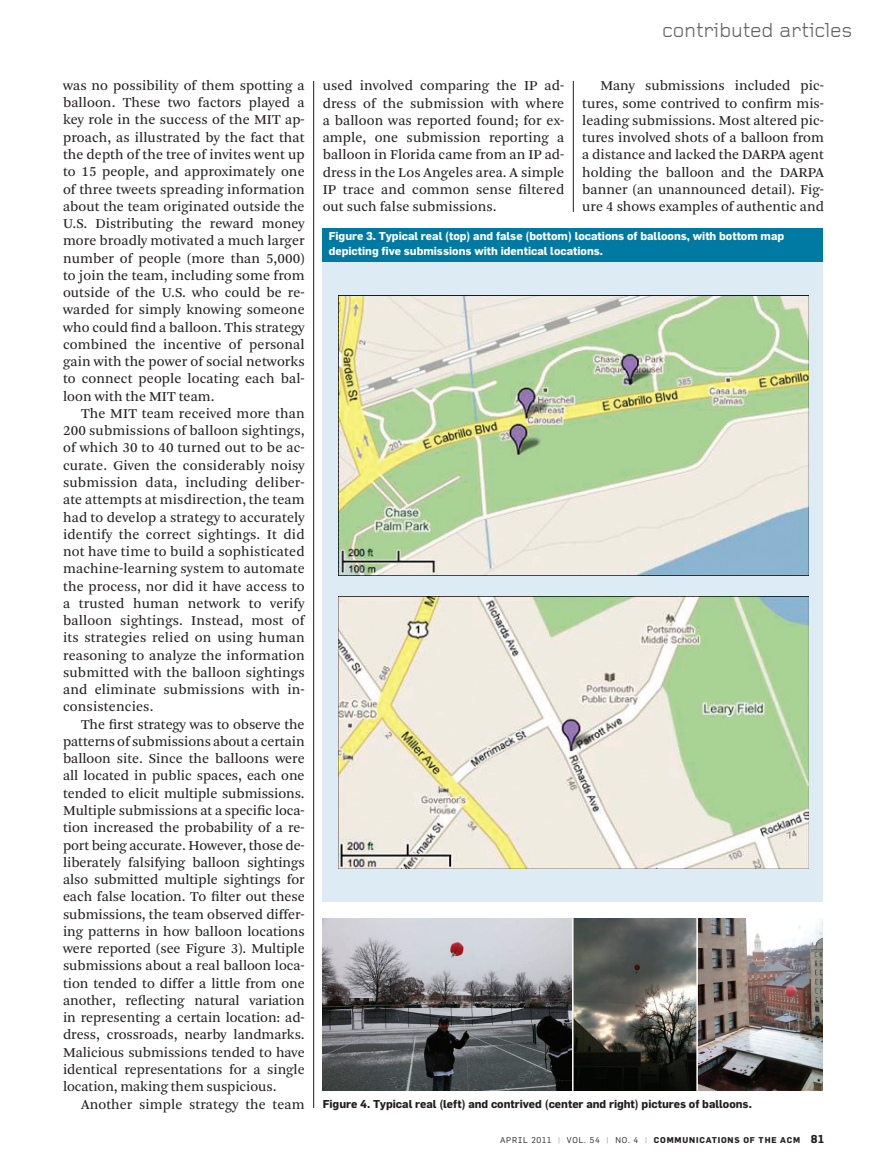
<style>
.page{position:relative;width:878px;height:1175px;background:#fff}
.page>*{position:absolute;margin:0;border:0;box-sizing:border-box;transform-origin:0 0}
.t1{font:21px "Foundry Gridnik";letter-spacing:-.015em;color:#636366}
.t2{font:14.25px/17.2px "Arnhem Blond";letter-spacing:.005em;color:#231f20;text-align:justify}
.t3{font:700 11.25px/14.2px "Flama";color:#fff}
.t4{font:700 11.25px "Flama";color:#231f20}
.t5{font:700 8.25px "Flama";letter-spacing:.1em;color:#231f20}
.t6{font:8.25px "Flama";color:#231f20}
.s1{font-weight:400}
.s2{font-weight:400;color:#939598}
.s3{font-size:11.25px}
</style>
<div class="page">
<hr style="left:313px;top:81px;width:1px;height:1027px;background:#231f20">
<hr style="left:573px;top:81px;width:1px;height:131px;background:#231f20">
<div style="left:322px;top:228px;width:501px;height:673px;background:#ddecf4"></div>
<div style="left:322px;top:228px;width:501px;height:33px;background:#0079a3"></div>
<img style="left:338px;top:296px;width:470px;height:280px">
<img style="left:338px;top:596px;width:470px;height:272px">
<img style="left:322px;top:918px;width:500px;height:172px">
<hr style="left:572px;top:918px;width:1px;height:172px;background:#fff">
<hr style="left:696px;top:917px;width:2px;height:173px;background:#fff">
<p class="t2" style="left:63px;top:77px;width:243px">was no possibility of them spotting a balloon. These two factors played a key role in the success of the MIT ap&shy;proach, as illustrated by the fact that the depth of the tree of invites went up to 15 people, and approximately one of three tweets spreading information about the team originated outside the U.S. Distributing the reward money more broadly motivated a much larger number of people (more than 5,000) to join the team, including some from outside of the U.S. who could be re&shy;warded for simply knowing someone who could find a balloon. This strategy combined the incentive of personal gain with the power of social networks to connect people locating each bal&shy;loon with the MIT team.</p>
<p class="t2" style="left:63px;top:405px;width:243px;text-indent:18px">The MIT team received more than 200 submissions of balloon sightings, of which 30 to 40 turned out to be ac&shy;curate. Given the considerably noisy submission data, including deliber&shy;ate attempts at misdirection, the team had to develop a strategy to accurately identify the correct sightings. It did not have time to build a sophisticated machine-learning system to automate the process, nor did it have access to a trusted human network to verify balloon sightings. Instead, most of its strategies relied on using human reasoning to analyze the information submitted with the balloon sightings and eliminate submissions with in&shy;consistencies.</p>
<p class="t2" style="left:63px;top:715px;width:243px;text-indent:18px">The first strategy was to observe the patterns of submissions about a certain balloon site. Since the balloons were all located in public spaces, each one tended to elicit multiple submissions.<br>Multiple submissions at a specific loca&shy;tion increased the probability of a re&shy;port being accurate. However, those de&shy;liberately falsifying balloon sightings also submitted multiple sightings for each false location. To filter out these submissions, the team observed differ&shy;ing patterns in how balloon locations were reported (see Figure 3). Multiple submissions about a real balloon loca&shy;tion tended to differ a little from one another, reflecting natural variation in representing a certain location: ad&shy;dress, crossroads, nearby landmarks.<br>Malicious submissions tended to have identical representations for a single location, making them suspicious.</p>
<p class="t2" style="left:81px;top:1095px;width:225px">Another simple strategy the team</p>
<h1 class="t1" style="left:662px;top:19px;width:192px">contributed articles</h1>
<p class="t2" style="left:322px;top:77px;width:243px">used involved comparing the IP ad&shy;dress of the submission with where a balloon was reported found; for ex&shy;ample, one submission reporting a balloon in Florida came from an IP ad&shy;dress in the Los Angeles area. A simple IP trace and common sense filtered out such false submissions.</p>
<p class="t2" style="left:582px;top:77px;width:243px;text-indent:18px">Many submissions included pic&shy;tures, some contrived to confirm mis&shy;leading submissions. Most altered pic&shy;tures involved shots of a balloon from a distance and lacked the DARPA agent holding the balloon and the DARPA banner (an unannounced detail). Fig&shy;ure 4 shows examples of authentic and</p>
<p class="t3" style="left:328px;top:229px;width:457px">Figure 3. Typical real (top) and false (bottom) locations of balloons, with bottom map depicting five submissions with identical locations.</p>
<p class="t4" style="left:322px;top:1097px;width:430px">Figure 4. Typical real (left) and contrived (center and right) pictures of balloons.</p>
<p class="t6" style="left:500px;top:1134px;width:7px">APRIL</p>
<p class="t5" style="left:531px;top:1134px;width:294px"><span class="s1">2011</span> <span class="s2">|</span> <span class="s1">VOL. 54</span> <span class="s2">|</span> <span class="s1">NO. 4</span> <span class="s2">|</span> communications of the acm <span class="s3">81</span></p>
</div>
